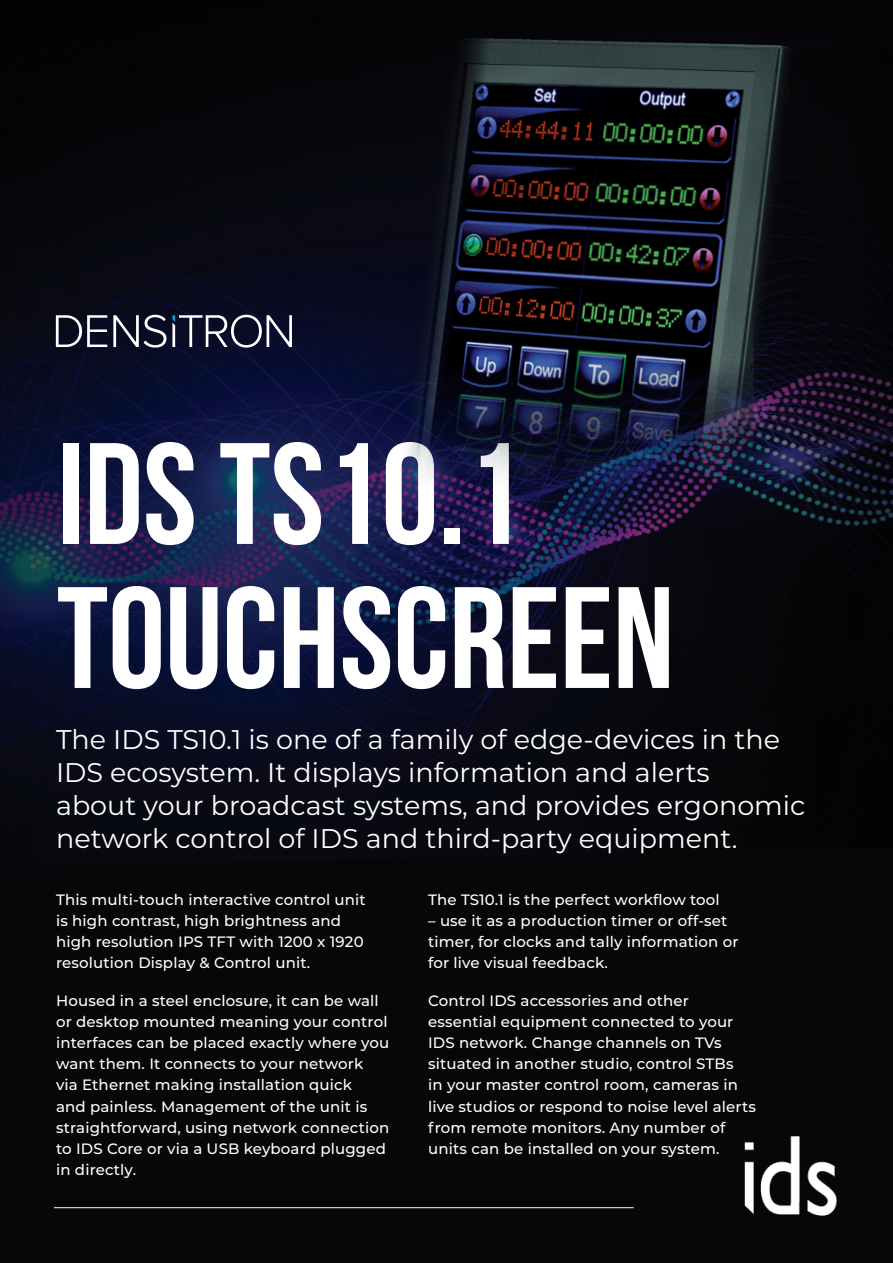
<style>
.page{position:relative;width:893px;height:1263px;background:#fff}
.page>*{position:absolute;margin:0;border:0;box-sizing:border-box;transform-origin:0 0}
.t1{font:700 144px "Bebas Neue";color:#fff}
.t2{font:27px/33px "Montserrat";color:#fff}
.t3{font:500 15px/21px "Montserrat";letter-spacing:.01em;color:#fff}
</style>
<div class="page">
<div style="left:0;top:876px;width:893px;height:387px;background:#070609"></div>
<img style="left:0;top:0;width:893px;height:876px">
<hr style="left:54px;top:1207px;width:580px;height:1px;background:#fff">
<img style="left:737px;top:1137px;width:104px;height:79px">
<img style="left:328px;top:35px;width:565px;height:476px">
<svg style="left:56px;top:315px;width:51px;height:32px"></svg>
<svg style="left:113px;top:315px;width:53px;height:33px"></svg>
<svg style="left:172px;top:315px;width:120px;height:33px"></svg>
<p class="t1" style="left:57px;top:415px;width:467px">IDS TS10.1</p>
<p class="t1" style="left:57px;top:559px;width:619px">TOUCHSCREEN</p>
<p class="t2" style="left:56px;top:722px;width:725px">The IDS TS10.1 is one of a family of edge-devices in the<br>IDS ecosystem. It displays information and alerts</p>
<p class="t2" style="left:56px;top:788px;width:751px">about your broadcast systems, and provides ergonomic network control of IDS and third-party equipment.</p>
<p class="t3" style="left:56px;top:889px;width:311px">This multi-touch interactive control unit is high contrast, high brightness and high resolution IPS TFT with 1200 x 1920 resolution Display &amp; Control unit.</p>
<p class="t3" style="left:56px;top:990px;width:335px">Housed in a steel enclosure, it can be wall or desktop mounted meaning your control interfaces can be placed exactly where you want them. It connects to your network<br>via Ethernet making installation quick<br>and painless. Management of the unit is straightforward, using network connection to IDS Core or via a USB keyboard plugged in directly.</p>
<p class="t3" style="left:428px;top:889px;width:293px">The TS10.1 is the perfect workflow tool</p>
<p class="t3" style="left:428px;top:910px;width:312px">– use it as a production timer or off-set timer, for clocks and tally information or for live visual feedback.</p>
<p class="t3" style="left:428px;top:990px;width:329px">Control IDS accessories and other essential equipment connected to your IDS network. Change channels on TVs situated in another studio, control STBs<br>in your master control room, cameras in live studios or respond to noise level alerts from remote monitors. Any number of units can be installed on your system.</p>
</div>
